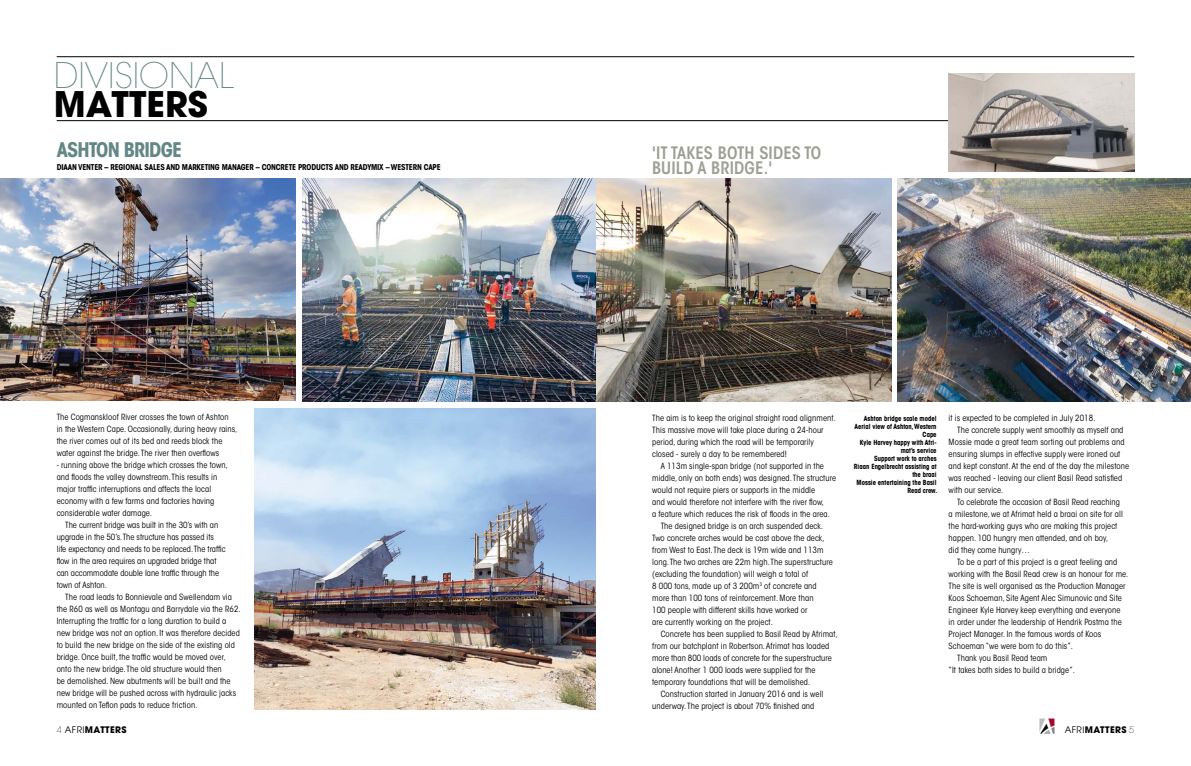
<style>
.page{position:relative;width:1191px;height:766px;background:#fff}
.page>*{position:absolute;margin:0;border:0;box-sizing:border-box;transform-origin:0 0}
.t1{font:200 35px "Avant Garde";color:#638786}
.t2{font:700 35px "Avant Garde";color:#000}
.t3{font:700 condensed 20px "ITC Avant Garde Std";color:#638786}
.t4{font:600 condensed 17px/15px "ITC Avant Garde Std";letter-spacing:.01em;color:#9e9e94}
.t5{font:700 9px "Avant Garde";letter-spacing:.04em;color:#000}
.t6{font:condensed 8.5px/12px "ITC Avant Garde Std";letter-spacing:.01em;color:#000}
.t7{font:700 condensed 8px "ITC Avant Garde Std";letter-spacing:-.02em;color:#000}
.t8{font:700 condensed 7px/8px "ITC Avant Garde Std";color:#000;text-align:right;scale:.95 1}
.s1{font-weight:200}
.s2{font-weight:400}
</style>
<div class="page">
<img style="left:1039px;top:718px;width:15px;height:16px">
<hr style="left:57px;top:120px;width:1077px;height:1px;background:#000">
<hr style="left:57px;top:56px;width:1077px;height:1px;background:#000">
<img style="left:0;top:179px;width:295px;height:221px">
<img style="left:254px;top:408px;width:341px;height:301px">
<img style="left:897px;top:179px;width:294px;height:222px">
<img style="left:948px;top:74px;width:186px;height:97px">
<img style="left:302px;top:179px;width:589px;height:222px">
<h1 class="t1" style="left:54px;top:54px;width:181px">DIVISIONAL</h1>
<h1 class="t2" style="left:54px;top:81px;width:23px">MATTERS</h1>
<h2 class="t3" style="left:57px;top:136px;width:22px">Ashton</h2>
<h2 class="t3" style="left:124px;top:136px;width:57px">Bridge</h2>
<p class="t7" style="left:57px;top:162px;width:10px">Diaan</p>
<p class="t7" style="left:78px;top:162px;width:10px">Venter</p>
<p class="t7" style="left:104px;top:162px;width:24px">– Regional</p>
<p class="t7" style="left:145px;top:162px;width:10px">Sales</p>
<p class="t7" style="left:166px;top:162px;width:6px">and</p>
<p class="t7" style="left:182px;top:162px;width:24px">Marketin</p>
<p class="t7" style="left:215px;top:162px;width:227px">g Manager – CONCRETE PRODUCTS AND READYMIX – WESTERN CAPE</p>
<p class="t6" style="left:57px;top:410px;width:182px">The Cogmanskloof River crosses the town of Ashton<br>in the Western Cape. Occasionally, during heavy rains, the river comes out of its bed and reeds block the water against the bridge. The river then overflows</p>
<p class="t6" style="left:57px;top:458px;width:173px">- running above the bridge which crosses the town, and floods the valley downstream. This results in major traffic interruptions and affects the local economy with a few farms and factories having considerable water damage.</p>
<p class="t6" style="left:57px;top:518px;width:170px;text-indent:8px">The current bridge was built in the 30’s with an upgrade in the 50’s. The structure has passed its life expectancy and needs to be replaced. The traffic flow in the area requires an upgraded bridge that can accommodate double lane traffic through the town of Ashton.</p>
<p class="t6" style="left:57px;top:590px;width:186px;text-indent:8px">The road leads to Bonnievale and Swellendam via the R60 as well as Montagu and Barrydale via the R62.<br>Interrupting the traffic for a long duration to build a new bridge was not an option. It was therefore decided to build the new bridge on the side of the existing old bridge. Once built, the traffic would be moved over, onto the new bridge. The old structure would then<br>be demolished. New abutments will be built and the new bridge will be pushed across with hydraulic jacks mounted on Teflon pads to reduce friction.</p>
<h3 class="t4" style="left:652px;top:145px;width:171px">'IT TAKES BOTH SIDES TO<br>BUILD A BRIDGE.'</h3>
<p class="t6" style="left:652px;top:411px;width:185px">The aim is to keep the original straight road alignment.<br>This massive move will take place during a 24-hour period, during which the road will be temporarily closed - surely a day to be remembered!</p>
<p class="t6" style="left:660px;top:459px;width:165px">A 113m single-span bridge (not supported in the</p>
<p class="t6" style="left:652px;top:471px;width:185px">middle, only on both ends) was designed. The structure</p>
<p class="t6" style="left:652px;top:483px;width:164px">would not require piers or supports in the middle</p>
<p class="t6" style="left:652px;top:495px;width:173px">and would therefore not interfere with the river flow,</p>
<p class="t6" style="left:652px;top:507px;width:179px">a feature which reduces the risk of floods in the area.</p>
<p class="t6" style="left:660px;top:519px;width:164px">The designed bridge is an arch suspended deck.</p>
<p class="t6" style="left:652px;top:531px;width:174px">Two concrete arches would be cast above the deck,</p>
<p class="t6" style="left:652px;top:543px;width:173px">from West to East. The deck is 19m wide and 113m</p>
<p class="t6" style="left:652px;top:555px;width:182px">long. The two arches are 22m high. The superstructure</p>
<p class="t6" style="left:652px;top:567px;width:158px">(excluding the foundation) will weigh a total of</p>
<p class="t6" style="left:652px;top:579px;width:166px">8 000 tons, made up of 3 200m<sup>3</sup> of concrete and</p>
<p class="t6" style="left:652px;top:591px;width:163px">more than 100 tons of reinforcement. More than</p>
<p class="t6" style="left:652px;top:603px;width:157px">100 people with different skills have worked or</p>
<p class="t6" style="left:652px;top:615px;width:122px">are currently working on the project.</p>
<p class="t6" style="left:660px;top:627px;width:179px">Concrete has been supplied to Basil Read by Afrimat,</p>
<p class="t6" style="left:652px;top:639px;width:179px">from our batchplant in Robertson. Afrimat has loaded</p>
<p class="t6" style="left:652px;top:651px;width:181px">more than 800 loads of concrete for the superstructure</p>
<p class="t6" style="left:652px;top:663px;width:165px">alone! Another 1 000 loads were supplied for the</p>
<p class="t6" style="left:652px;top:675px;width:160px">temporary foundations that will be demolished.</p>
<p class="t6" style="left:660px;top:687px;width:164px">Construction started in January 2016 and is well</p>
<p class="t6" style="left:652px;top:699px;width:164px">underway. The project is about 70% finished and</p>
<p class="t8" style="left:854px;top:414px;width:89px">Ashton bridge scale model<br>Aerial view of Ashton, Western<br>Cape<br>Kyle Harvey happy with Afri&shy;mat’s service<br>Support work to arches<br>Riaan Engelbrecht assisting at the braai<br>Mossie entertaining the Basil<br>Read crew.</p>
<p class="t6" style="left:948px;top:412px;width:148px">it is expected to be completed in July 2018.</p>
<p class="t6" style="left:957px;top:424px;width:168px">The concrete supply went smoothly as myself and</p>
<p class="t6" style="left:948px;top:436px;width:177px">Mossie made a great team sorting out problems and</p>
<p class="t6" style="left:948px;top:448px;width:173px">ensuring slumps in effective supply were ironed out</p>
<p class="t6" style="left:948px;top:460px;width:182px">and kept constant. At the end of the day the milestone</p>
<p class="t6" style="left:948px;top:472px;width:175px">was reached - leaving our client Basil Read satisfied</p>
<p class="t6" style="left:948px;top:484px;width:56px">with our service.</p>
<p class="t6" style="left:957px;top:496px;width:164px">To celebrate the occasion of Basil Read reaching</p>
<p class="t6" style="left:948px;top:508px;width:176px">a milestone, we at Afrimat held a braai on site for all</p>
<p class="t6" style="left:948px;top:520px;width:170px">the hard-working guys who are making this project</p>
<p class="t6" style="left:948px;top:532px;width:161px">happen. 100 hungry men attended, and oh boy,</p>
<p class="t6" style="left:948px;top:544px;width:83px">did they come hungry…</p>
<p class="t6" style="left:957px;top:556px;width:162px">To be a part of this project is a great feeling and</p>
<p class="t6" style="left:948px;top:568px;width:181px">working with the Basil Read crew is an honour for me.</p>
<p class="t6" style="left:948px;top:580px;width:178px">The site is well organised as the Production Manager</p>
<p class="t6" style="left:948px;top:592px;width:175px">Koos Schoeman, Site Agent Alec Simunovic and Site</p>
<p class="t6" style="left:948px;top:604px;width:173px">Engineer Kyle Harvey keep everything and everyone</p>
<p class="t6" style="left:948px;top:616px;width:175px">in order under the leadership of Hendrik Postma the</p>
<p class="t6" style="left:948px;top:628px;width:154px">Project Manager. In the famous words of Koos</p>
<p class="t6" style="left:948px;top:640px;width:126px">Schoeman “we were born to do this”.</p>
<p class="t6" style="left:957px;top:652px;width:92px">Thank you Basil Read team</p>
<p class="t6" style="left:948px;top:664px;width:128px">“It takes both sides to build a bridge”.</p>
<p class="t5" style="left:57px;top:724px;width:71px"><span class="s1">4</span> <span class="s2">AFRI</span> MATTERS</p>
<p class="t5" style="left:1064px;top:724px;width:71px"><span class="s2">AFRI</span> MATTERS <span class="s1">5</span></p>
</div>
